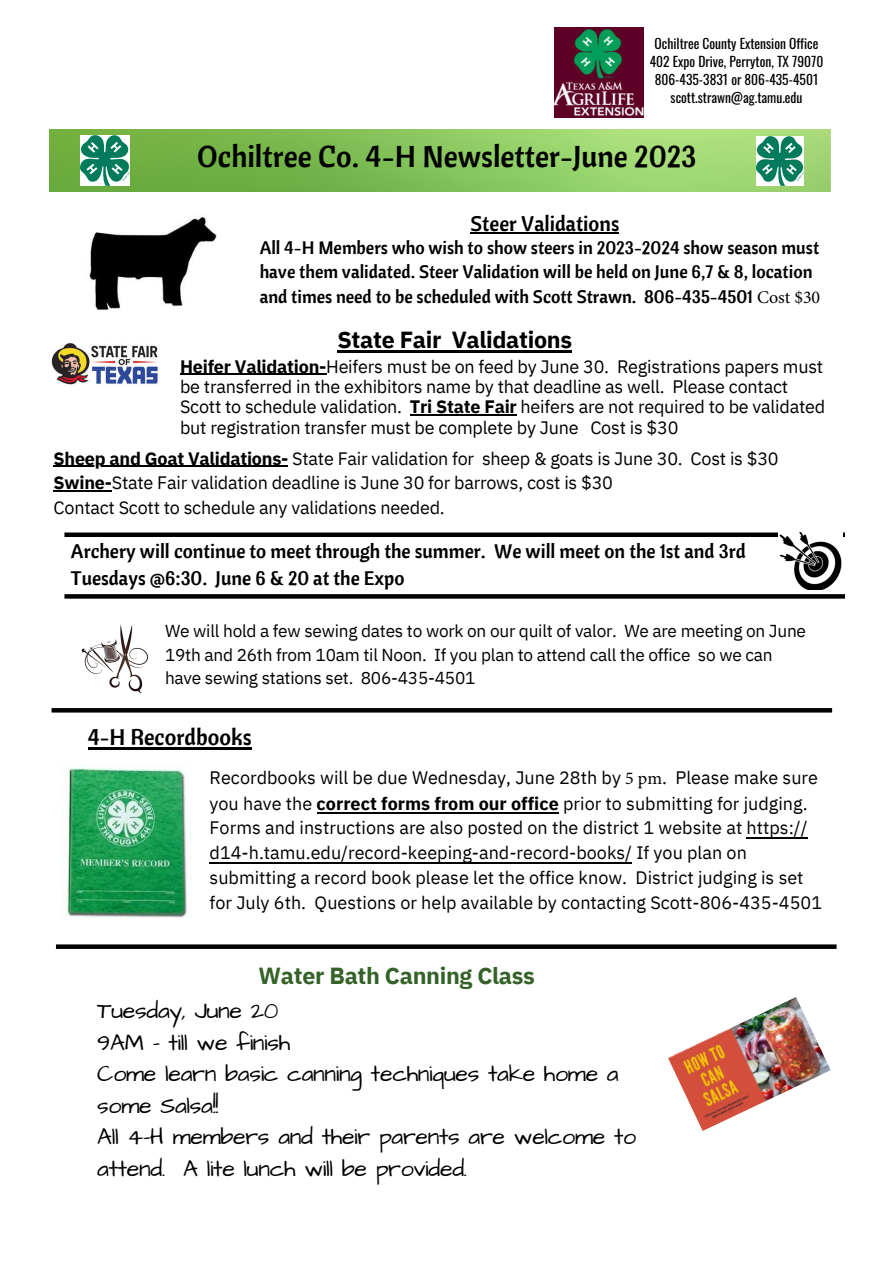
<style>
.page{position:relative;width:893px;height:1264px;background:#fff}
.page>*{position:absolute;margin:0;border:0;box-sizing:border-box;transform-origin:0 0}
.t1{font:30px "Cantora One";color:#000}
.t2{font:23.25px/31.5px "Architects Daughter";letter-spacing:-.015em;color:#000}
.t3{font:700 23.25px "IBM Plex Sans";letter-spacing:-.015em;color:#346228}
.t4{font:700 23.25px "IBM Plex Sans";letter-spacing:-.015em;color:#000}
.t5{font:22.5px "Cantora One";color:#000}
.t6{font:21px "Cantora One";color:#000}
.t7{font:19.5px/27px "Cantora One";color:#000}
.t8{font:18px/24.9px "IBM Plex Sans";letter-spacing:-.015em;color:#000}
.t9{font:18px/24.8px "Cantora One";color:#000}
.t10{font:17.25px/23.4px "IBM Plex Sans";letter-spacing:-.015em;color:#000}
.t11{font:13.5px "Oswald";color:#000}
.s1{font-family:"Minion Pro"}
.s2{font-weight:700}
</style>
<div class="page">
<img style="left:49px;top:129px;width:781px;height:62px">
<img style="left:756px;top:137px;width:47px;height:48px">
<img style="left:80px;top:135px;width:49px;height:51px">
<div style="left:64px;top:532px;width:781px;height:5px;background:#000"></div>
<img style="left:554px;top:27px;width:89px;height:90px">
<svg style="left:64px;top:594px;width:781px;height:4px;background:#090909"></svg>
<img style="left:81px;top:624px;width:68px;height:70px">
<img style="left:778px;top:532px;width:64px;height:58px">
<svg style="left:52px;top:708px;width:780px;height:4px;background:#040404"></svg>
<svg style="left:56px;top:944px;width:780px;height:4px;background:#1b1b1b"></svg>
<img style="left:67px;top:767px;width:120px;height:151px">
<img style="left:89px;top:216px;width:128px;height:94px">
<img style="left:51px;top:343px;width:108px;height:42px">
<img style="left:668px;top:997px;width:162px;height:133px">
<hr style="left:470px;top:232px;width:149px;height:1px;background:#000">
<hr style="left:88px;top:747px;width:164px;height:2px;background:#000">
<hr style="left:337px;top:351px;width:104px;height:2px;background:#000">
<svg style="left:441px;top:351px;width:10px;height:2px"></svg>
<hr style="left:451px;top:351px;width:121px;height:2px;background:#000">
<hr style="left:180px;top:374px;width:146px;height:1px;background:#000">
<hr style="left:410px;top:414px;width:106px;height:1px;background:#000">
<hr style="left:54px;top:466px;width:234px;height:1px;background:#000">
<hr style="left:54px;top:490px;width:58px;height:1px;background:#000">
<hr style="left:317px;top:812px;width:241px;height:2px;background:#000">
<hr style="left:746px;top:837px;width:61px;height:1px;background:#000">
<hr style="left:210px;top:862px;width:422px;height:1px;background:#000">
<p class="t11" style="left:654px;top:33px;width:165px">Ochiltree County Extension Office</p>
<p class="t11" style="left:649px;top:51px;width:175px">402 Expo Drive, Perryton, TX 79070</p>
<p class="t11" style="left:654px;top:68px;width:165px">806-435-3831 or 806-435-4501</p>
<p class="t11" style="left:670px;top:86px;width:133px">scott.strawn@ag.tamu.edu</p>
<p class="t1" style="left:197px;top:137px;width:500px">Ochiltree Co. 4-H Newsletter-June 2023</p>
<p class="t6" style="left:470px;top:210px;width:150px">Steer Validations</p>
<p class="t9" style="left:260px;top:234px;width:562px">All 4-H Members who wish to show steers in 2023-2024 show season must have them validated. Steer Validation will be held on June 6,7 &amp; 8, location and times need to be scheduled with Scott Strawn. 806-435-4501 <span class="s1">Cost $30</span></p>
<p class="t4" style="left:337px;top:324px;width:236px">State Fair Validations</p>
<p class="t8" style="left:180px;top:356px;width:646px;line-height:20.2px"><span class="s2">Heifer Validation-</span>Heifers must be on feed by June 30. Registrations papers must be transferred in the exhibitors name by that deadline as well. Please contact Scott to schedule validation. <span class="s2">Tri State Fair</span> heifers are not required to be validated but registration transfer must be complete by June Cost is $30</p>
<p class="t8" style="left:54px;top:445px;width:726px"><span class="s2">Sheep and Goat Validations-</span> State Fair validation for sheep &amp; goats is June 30. Cost is $30</p>
<p class="t8" style="left:54px;top:470px;width:561px"><span class="s2">Swine-</span>State Fair validation deadline is June 30 for barrows, cost is $30</p>
<p class="t8" style="left:54px;top:495px;width:392px">Contact Scott to schedule any validations needed.</p>
<p class="t7" style="left:71px;top:537px;width:676px">Archery will continue to meet through the summer. We will meet on the 1st and 3rd<br>Tuesdays @6:30. June 6 &amp; 20 at the Expo</p>
<p class="t10" style="left:165px;top:619px;width:642px">We will hold a few sewing dates to work on our quilt of valor. We are meeting on June<br>19th and 26th from 10am til Noon. If you plan to attend call the office so we can have sewing stations set. 806-435-4501</p>
<p class="t5" style="left:88px;top:722px;width:165px">4-H Recordbooks</p>
<p class="t8" style="left:209px;top:764px;width:614px">Recordbooks will be due Wednesday, June 28th by <span class="s1">5 pm</span>. Please make sure you have the <span class="s2">correct forms from our office</span> prior to submitting for judging.<br>Forms and instructions are also posted on the district 1 website at https:// d14-h.tamu.edu/record-keeping-and-record-books/ If you plan on submitting a record book please let the office know. District judging is set for July 6th. Questions or help available by contacting Scott-806-435-4501</p>
<p class="t3" style="left:258px;top:959px;width:278px">Water Bath Canning Class</p>
<p class="t2" style="left:97px;top:995px;width:183px">Tuesday, June 20</p>
<p class="t2" style="left:97px;top:1027px;width:194px">9AM - till we finish</p>
<p class="t2" style="left:97px;top:1058px;width:523px">Come learn basic canning techniques take home a some Salsa!!</p>
<p class="t2" style="left:97px;top:1121px;width:540px">All 4-H members and their parents are welcome to attend. A lite lunch will be provided.</p>
</div>
